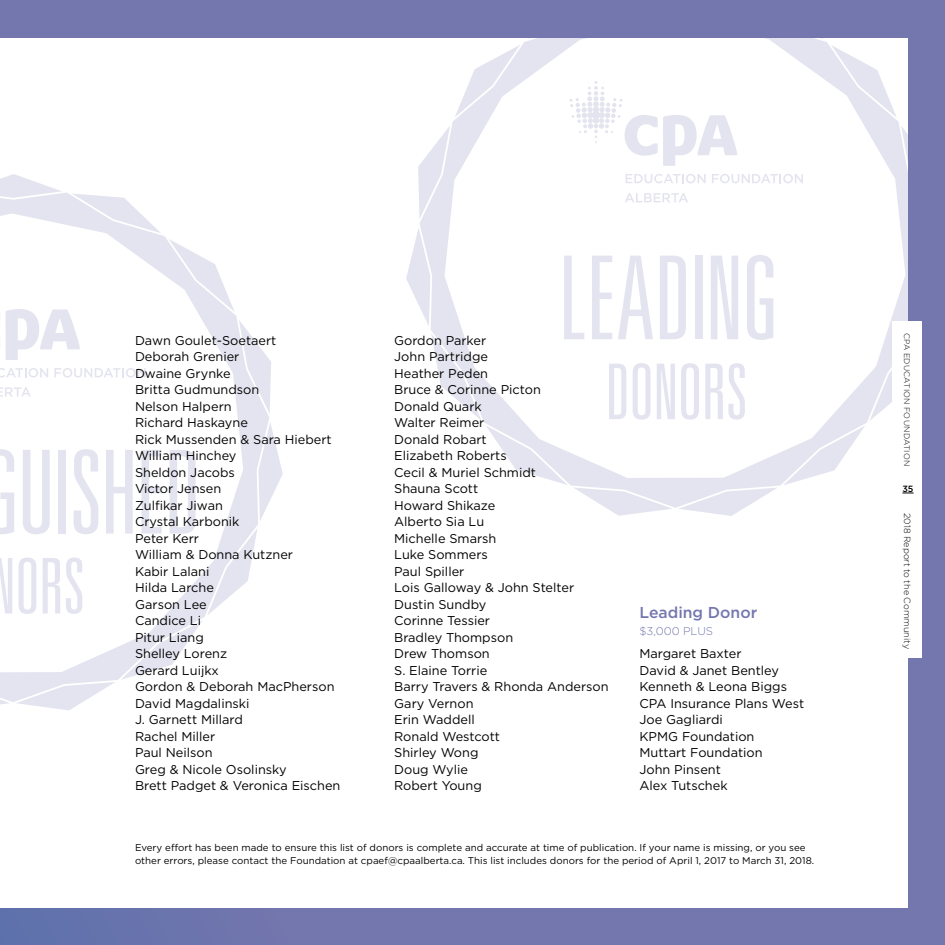
<style>
.page{position:relative;width:945px;height:945px;background:#7476ae}
.page>*{position:absolute;margin:0;border:0;box-sizing:border-box;transform-origin:0 0}
.t1{font:500 15.75px "Gotham";color:#7476ae}
.t2{font:12.75px/16.5px "Gotham";color:#000}
.t3{font:300 11.25px "Gotham";color:#7476ae}
.t4{font:9.75px/13.5px "Gotham";color:#000}
.t5{font:300 9px "Gotham";letter-spacing:.005em;color:#000}
.t6{font:500 9px "Gotham";color:#000}
.t7{font:300 7.95px "Gotham";letter-spacing:.035em;color:#000}
</style>
<div class="page">
<div style="left:0;top:38px;width:907px;height:869px;background:#fff"></div>
<svg style="left:0;top:174px;width:61px;height:19px"></svg>
<svg style="left:0;top:193px;width:269px;height:229px"></svg>
<svg style="left:239px;top:320px;width:32px;height:94px"></svg>
<svg style="left:0;top:422px;width:283px;height:288px"></svg>
<svg style="left:419px;top:38px;width:489px;height:189px"></svg>
<svg style="left:901px;top:125px;width:7px;height:95px"></svg>
<svg style="left:418px;top:125px;width:32px;height:94px"></svg>
<div style="left:892px;top:321px;width:30px;height:337px;background:#fff"></div>
<svg style="left:406px;top:227px;width:508px;height:289px"></svg>
<p class="t2" style="left:135px;top:332px;width:207px">Dawn Goulet-Soetaert<br>Deborah Grenier<br>Dwaine Grynke<br>Britta Gudmundson<br>Nelson Halpern<br>Richard Haskayne<br>Rick Mussenden &amp; Sara Hiebert<br>William Hinchey<br>Sheldon Jacobs<br>Victor Jensen<br>Zulfikar Jiwan<br>Crystal Karbonik<br>Peter Kerr<br>William &amp; Donna Kutzner<br>Kabir Lalani<br>Hilda Larche<br>Garson Lee<br>Candice Li<br>Pitur Liang<br>Shelley Lorenz<br>Gerard Luijkx<br>Gordon &amp; Deborah MacPherson<br>David Magdalinski<br>J. Garnett Millard<br>Rachel Miller<br>Paul Neilson<br>Greg &amp; Nicole Osolinsky<br>Brett Padget &amp; Veronica Eischen</p>
<p class="t2" style="left:394px;top:332px;width:216px">Gordon Parker<br>John Partridge<br>Heather Peden<br>Bruce &amp; Corinne Picton<br>Donald Quark<br>Walter Reimer<br>Donald Robart<br>Elizabeth Roberts<br>Cecil &amp; Muriel Schmidt<br>Shauna Scott<br>Howard Shikaze<br>Alberto Sia Lu<br>Michelle Smarsh<br>Luke Sommers<br>Paul Spiller<br>Lois Galloway &amp; John Stelter<br>Dustin Sundby<br>Corinne Tessier<br>Bradley Thompson<br>Drew Thomson<br>S. Elaine Torrie<br>Barry Travers &amp; Rhonda Anderson<br>Gary Vernon<br>Erin Waddell<br>Ronald Westcott<br>Shirley Wong<br>Doug Wylie<br>Robert Young</p>
<p class="t1" style="left:639px;top:603px;width:119px">Leading Donor</p>
<p class="t3" style="left:639px;top:624px;width:75px">$3,000 PLUS</p>
<p class="t2" style="left:639px;top:645px;width:166px">Margaret Baxter<br>David &amp; Janet Bentley<br>Kenneth &amp; Leona Biggs<br>CPA Insurance Plans West<br>Joe Gagliardi<br>KPMG Foundation<br>Muttart Foundation<br>John Pinsent<br>Alex Tutschek</p>
<p class="t4" style="left:135px;top:840px;width:681px">Every effort has been made to ensure this list of donors is complete and accurate at time of publication. If your name is missing, or you see other errors, please contact the Foundation at cpaef@cpaalberta.ca. This list includes donors for the period of April 1, 2017 to March 31, 2018.</p>
<p class="t7" style="left:912px;top:333px;width:135px;rotate:90deg">CPA EDUCATION FOUNDATION</p>
<p class="t6" style="left:902px;top:483px;width:13px">35</p>
<p class="t5" style="left:913px;top:513px;width:137px;rotate:90deg">2018 Report to the Community</p>
</div>
